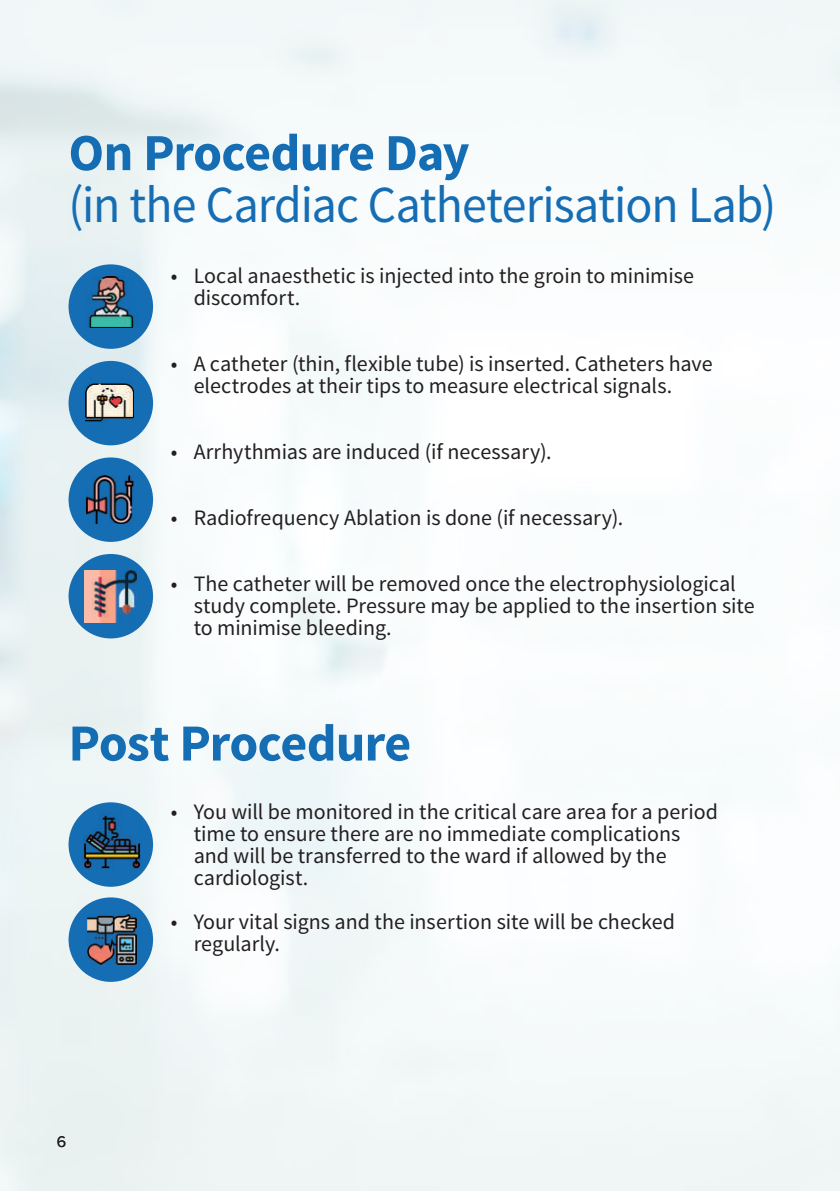
<style>
.page{position:relative;width:840px;height:1191px;background:#fff}
.page>*{position:absolute;margin:0;border:0;box-sizing:border-box;transform-origin:0 0}
.t1{font:52px "Source Sans Pro";letter-spacing:-.02em;color:#156db4;scale:.96 1}
.t2{font:700 52px "Source Sans Pro";letter-spacing:-.02em;color:#156db4}
.t3{font:22px/22px "Source Sans Pro";color:#231f20}
.t4{font:16px "Proxima Nova";color:#231f20}
</style>
<div class="page">
<div style="left:0;top:0;width:839px;height:1191px;background:linear-gradient(to right,#edf4f5,#fcfefe)"></div>
<div style="left:68px;top:264px;width:85px;height:85px;background:#156db4;border-radius:50%"></div>
<img style="left:88px;top:277px;width:47px;height:51px">
<div style="left:68px;top:554px;width:85px;height:84px;background:#156db4;border-radius:50%"></div>
<img style="left:85px;top:570px;width:52px;height:52px">
<div style="left:68px;top:361px;width:85px;height:84px;background:#156db4;border-radius:50%"></div>
<img style="left:85px;top:378px;width:48px;height:46px">
<div style="left:68px;top:457px;width:85px;height:85px;background:#156db4;border-radius:50%"></div>
<img style="left:85px;top:475px;width:48px;height:49px">
<div style="left:68px;top:802px;width:85px;height:84px;background:#156db4;border-radius:50%"></div>
<div style="left:68px;top:897px;width:85px;height:85px;background:#156db4;border-radius:50%"></div>
<img style="left:83px;top:811px;width:58px;height:58px">
<img style="left:87px;top:915px;width:50px;height:49px">
<h1 class="t2" style="left:68px;top:119px;width:402px">On Procedure Day</h1>
<h1 class="t1" style="left:68px;top:173px;width:738px">(in the Cardiac Catheterisation Lab)</h1>
<p class="t3" style="left:193px;top:265px;width:501px;text-indent:-23px">• Local anaesthetic is injected into the groin to minimise discomfort.</p>
<p class="t3" style="left:193px;top:353px;width:520px;text-indent:-23px">• A catheter (thin, flexible tube) is inserted. Catheters have electrodes at their tips to measure electrical signals.</p>
<p class="t3" style="left:171px;top:441px;width:382px">• Arrhythmias are induced (if necessary).</p>
<p class="t3" style="left:171px;top:507px;width:453px">• Radiofrequency Ablation is done (if necessary).</p>
<p class="t3" style="left:193px;top:573px;width:562px;text-indent:-23px">• The catheter will be removed once the electrophysiological study complete. Pressure may be applied to the insertion site to minimise bleeding.</p>
<h1 class="t2" style="left:68px;top:710px;width:344px">Post Procedure</h1>
<p class="t4" style="left:57px;top:1132px;width:11px">6</p>
<p class="t3" style="left:193px;top:801px;width:525px;text-indent:-23px">• You will be monitored in the critical care area for a period time to ensure there are no immediate complications and will be transferred to the ward if allowed by the cardiologist.</p>
<p class="t3" style="left:193px;top:911px;width:482px;text-indent:-23px">• Your vital signs and the insertion site will be checked regularly.</p>
</div>
